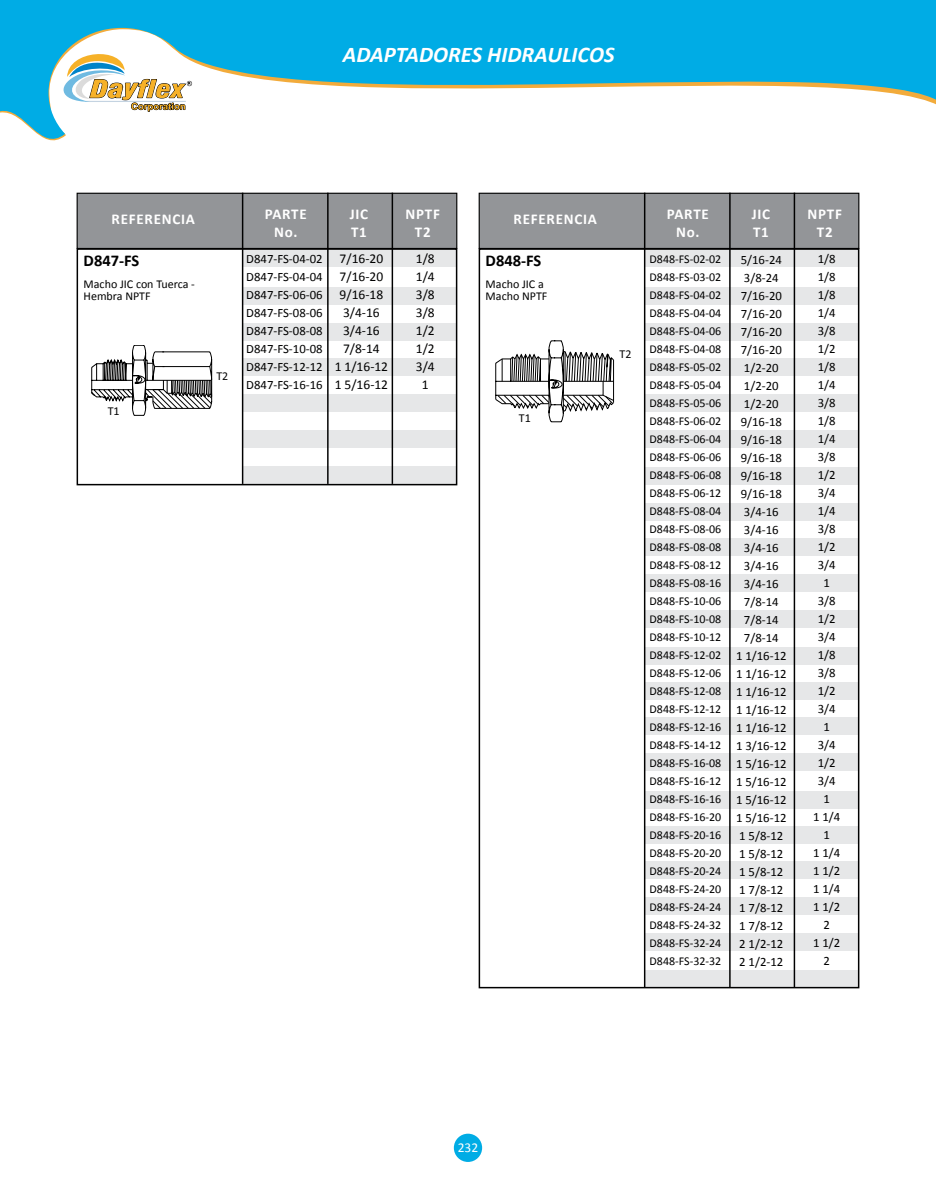
<style>
.page{position:relative;width:936px;height:1191px;background:#fff}
.page>*{position:absolute;margin:0;border:0;box-sizing:border-box;transform-origin:0 0}
.t1{font:italic 700 22.5px "Calibri";color:#fff}
.t2{font:700 16.5px "Calibri";color:#000}
.t3{font:700 15px/18px "Calibri";letter-spacing:.05em;color:#fff;text-align:center}
.t4{font:13.5px/18px "Calibri";color:#000;text-align:center}
.t5{font:13.5px "Calibri";color:#fff}
.t6{font:12.75px/18px "Calibri";color:#000;text-align:center}
.t7{font:12px/18px "Calibri";color:#000}
</style>
<div class="page">
<svg style="left:0;top:0;width:935px;height:140px;fill:#00ace5"></svg>
<div style="left:454px;top:1133px;width:28px;height:29px;background:#00ace5;border-radius:50%"></div>
<div style="left:77px;top:193px;width:380px;height:55px;background:#939598"></div>
<div style="left:77px;top:193px;width:380px;height:56px;border:1px solid #000"></div>
<div style="left:243px;top:249px;width:213px;height:18px;background:#e6e7e8"></div>
<div style="left:243px;top:287px;width:213px;height:18px;background:#e6e7e8"></div>
<div style="left:243px;top:323px;width:213px;height:17px;background:#e6e7e8"></div>
<div style="left:243px;top:358px;width:213px;height:18px;background:#e6e7e8"></div>
<div style="left:243px;top:394px;width:213px;height:18px;background:#e6e7e8"></div>
<div style="left:243px;top:430px;width:213px;height:18px;background:#e6e7e8"></div>
<div style="left:242px;top:466px;width:214px;height:18px;background:#e6e7e8"></div>
<hr style="left:242px;top:193px;width:1px;height:291px;background:#000">
<hr style="left:327px;top:193px;width:1px;height:291px;background:#000">
<hr style="left:391px;top:193px;width:2px;height:291px;background:#000">
<div style="left:77px;top:248px;width:380px;height:237px;border:2px solid #000"></div>
<svg style="left:91px;top:345px;width:121px;height:71px"></svg>
<div style="left:479px;top:193px;width:379px;height:55px;background:#939598"></div>
<div style="left:478px;top:193px;width:381px;height:56px;border:1px solid #000"></div>
<div style="left:644px;top:249px;width:214px;height:18px;background:#e6e7e8"></div>
<div style="left:644px;top:287px;width:214px;height:18px;background:#e6e7e8"></div>
<div style="left:644px;top:323px;width:214px;height:17px;background:#e6e7e8"></div>
<div style="left:644px;top:358px;width:214px;height:18px;background:#e6e7e8"></div>
<div style="left:644px;top:681px;width:214px;height:18px;background:#e6e7e8"></div>
<div style="left:644px;top:538px;width:214px;height:18px;background:#e6e7e8"></div>
<div style="left:644px;top:861px;width:214px;height:18px;background:#e6e7e8"></div>
<div style="left:644px;top:394px;width:214px;height:18px;background:#e6e7e8"></div>
<div style="left:644px;top:717px;width:214px;height:18px;background:#e6e7e8"></div>
<div style="left:644px;top:574px;width:214px;height:18px;background:#e6e7e8"></div>
<div style="left:644px;top:897px;width:214px;height:18px;background:#e6e7e8"></div>
<div style="left:644px;top:467px;width:214px;height:18px;background:#e6e7e8"></div>
<div style="left:644px;top:790px;width:214px;height:18px;background:#e6e7e8"></div>
<div style="left:644px;top:647px;width:214px;height:18px;background:#e6e7e8"></div>
<div style="left:644px;top:970px;width:214px;height:18px;background:#e6e7e8"></div>
<div style="left:644px;top:430px;width:214px;height:18px;background:#e6e7e8"></div>
<div style="left:644px;top:753px;width:214px;height:18px;background:#e6e7e8"></div>
<div style="left:644px;top:610px;width:214px;height:17px;background:#e6e7e8"></div>
<div style="left:644px;top:933px;width:214px;height:18px;background:#e6e7e8"></div>
<div style="left:644px;top:503px;width:214px;height:18px;background:#e6e7e8"></div>
<div style="left:644px;top:826px;width:214px;height:18px;background:#e6e7e8"></div>
<hr style="left:644px;top:193px;width:1px;height:794px;background:#000">
<hr style="left:729px;top:193px;width:1px;height:794px;background:#000">
<hr style="left:793px;top:193px;width:2px;height:794px;background:#000">
<div style="left:478px;top:248px;width:381px;height:740px;border:2px solid #000"></div>
<svg style="left:495px;top:340px;width:119px;height:82px"></svg>
<h1 class="t1" style="left:343px;top:40px;width:273px">ADAPTADORES HIDRAULICOS</h1>
<p class="t3" style="left:112px;top:209px;width:85px">REFERENCIA</p>
<h2 class="t2" style="left:84px;top:251px;width:57px">D847-FS</h2>
<p class="t7" style="left:84px;top:277px;width:113px;line-height:12px">Macho JIC con Tuerca -<br>Hembra NPTF</p>
<p class="t7" style="left:108px;top:402px;width:13px">T1</p>
<p class="t7" style="left:216px;top:367px;width:13px">T2</p>
<p class="t3" style="left:265px;top:204px;width:44px">PARTE<br>No.</p>
<p class="t3" style="left:350px;top:204px;width:20px;text-align:left">JIC<br>T1</p>
<p class="t3" style="left:405px;top:204px;width:36px">NPTF<br>T2</p>
<p class="t6" style="left:246px;top:249px;width:78px;text-align:justify">D847-FS-04-02<br>D847-FS-04-04<br>D847-FS-06-06<br>D847-FS-08-06<br>D847-FS-08-08<br>D847-FS-10-08<br>D847-FS-12-12<br>D847-FS-16-16</p>
<p class="t4" style="left:334px;top:249px;width:55px">7/16-20<br>7/16-20<br>9/16-18<br>3/4-16<br>3/4-16<br>7/8-14<br>1 1/16-12<br>1 5/16-12</p>
<p class="t4" style="left:416px;top:249px;width:20px">1/8<br>1/4<br>3/8<br>3/8<br>1/2<br>1/2<br>3/4<br>1</p>
<p class="t3" style="left:513px;top:209px;width:85px">REFERENCIA</p>
<h2 class="t2" style="left:485px;top:251px;width:57px">D848-FS</h2>
<p class="t7" style="left:485px;top:277px;width:63px;line-height:12px">Macho JIC a<br>Macho NPTF</p>
<p class="t7" style="left:519px;top:408px;width:13px">T1</p>
<p class="t7" style="left:619px;top:344px;width:13px">T2</p>
<p class="t3" style="left:666px;top:204px;width:44px">PARTE<br>No.</p>
<p class="t3" style="left:751px;top:204px;width:20px;text-align:left">JIC<br>T1</p>
<p class="t3" style="left:807px;top:204px;width:36px">NPTF<br>T2</p>
<p class="t7" style="left:649px;top:249px;width:73px;text-align:justify">D848-FS-02-02<br>D848-FS-03-02<br>D848-FS-04-02<br>D848-FS-04-04<br>D848-FS-04-06<br>D848-FS-04-08<br>D848-FS-05-02<br>D848-FS-05-04<br>D848-FS-05-06<br>D848-FS-06-02<br>D848-FS-06-04<br>D848-FS-06-06<br>D848-FS-06-08<br>D848-FS-06-12<br>D848-FS-08-04<br>D848-FS-08-06<br>D848-FS-08-08<br>D848-FS-08-12<br>D848-FS-08-16<br>D848-FS-10-06<br>D848-FS-10-08<br>D848-FS-10-12<br>D848-FS-12-02<br>D848-FS-12-06<br>D848-FS-12-08<br>D848-FS-12-12<br>D848-FS-12-16<br>D848-FS-14-12<br>D848-FS-16-08<br>D848-FS-16-12<br>D848-FS-16-16<br>D848-FS-16-20<br>D848-FS-20-16<br>D848-FS-20-20<br>D848-FS-20-24<br>D848-FS-24-20<br>D848-FS-24-24<br>D848-FS-24-32<br>D848-FS-32-24<br>D848-FS-32-32</p>
<p class="t6" style="left:736px;top:250px;width:52px">5/16-24<br>3/8-24<br>7/16-20<br>7/16-20<br>7/16-20<br>7/16-20<br>1/2-20<br>1/2-20<br>1/2-20<br>9/16-18<br>9/16-18<br>9/16-18<br>9/16-18<br>9/16-18<br>3/4-16<br>3/4-16<br>3/4-16<br>3/4-16<br>3/4-16<br>7/8-14<br>7/8-14<br>7/8-14<br>1 1/16-12<br>1 1/16-12<br>1 1/16-12<br>1 1/16-12<br>1 1/16-12<br>1 3/16-12<br>1 5/16-12<br>1 5/16-12<br>1 5/16-12<br>1 5/16-12<br>1 5/8-12<br>1 5/8-12<br>1 5/8-12<br>1 7/8-12<br>1 7/8-12<br>1 7/8-12<br>2 1/2-12<br>2 1/2-12</p>
<p class="t6" style="left:813px;top:249px;width:29px">1/8<br>1/8<br>1/8<br>1/4<br>3/8<br>1/2<br>1/8<br>1/4<br>3/8<br>1/8<br>1/4<br>3/8<br>1/2<br>3/4<br>1/4<br>3/8<br>1/2<br>3/4<br>1<br>3/8<br>1/2<br>3/4<br>1/8<br>3/8<br>1/2<br>3/4<br>1<br>3/4<br>1/2<br>3/4<br>1<br>1 1/4<br>1<br>1 1/4<br>1 1/2<br>1 1/4<br>1 1/2<br>2<br>1 1/2<br>2</p>
<p class="t5" style="left:457px;top:1139px;width:22px">232</p>
</div>
